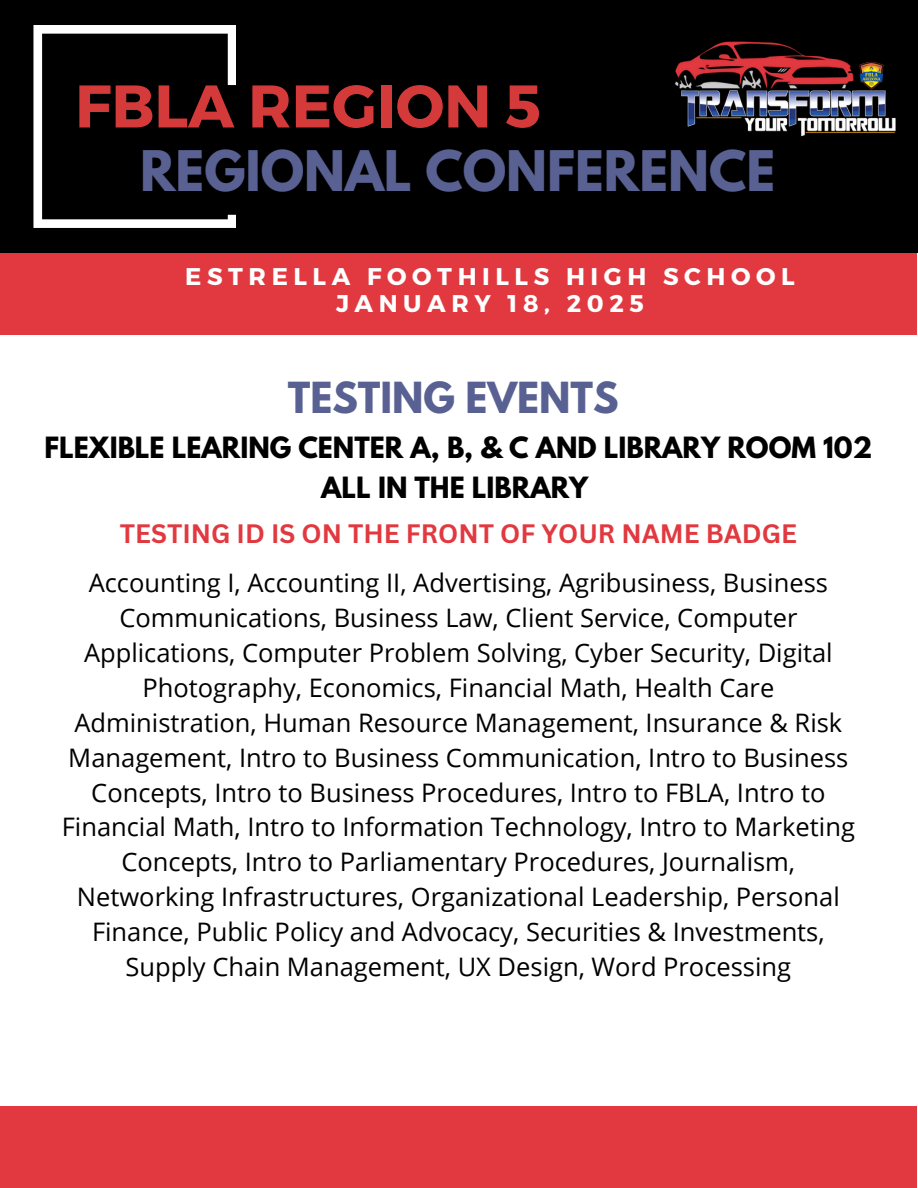
<style>
.page{position:relative;width:918px;height:1188px;background:#fff}
.page>*{position:absolute;margin:0;border:0;box-sizing:border-box;transform-origin:0 0}
.t1{font:700 60px "Montserrat";color:#d43a3a}
.t2{font:700 49.5px "League Spartan";color:#586192}
.t3{font:700 37.95px "League Spartan";color:#586192}
.t4{font:700 25.95px/40.5px "League Spartan";color:#000;text-align:center}
.t5{font:700 25.95px "Canva Sans";color:#e1393f}
.t6{font:25.5px/34.8px "Open Sans";color:#000;text-align:center}
.t7{font:700 24.15px/27px "Montserrat";letter-spacing:.23em;color:#fff;text-align:center}
</style>
<div class="page">
<div style="left:0;top:0;width:918px;height:253px;background:#000"></div>
<svg style="left:33px;top:25px;width:203px;height:203px"></svg>
<img style="left:674px;top:41px;width:222px;height:96px">
<div style="left:0;top:253px;width:917px;height:81px;background:#e1393f"></div>
<div style="left:0;top:1107px;width:917px;height:81px;background:#e1393f"></div>
<p class="t1" style="left:75px;top:67px;width:467px">FBLA REGION 5</p>
<h1 class="t2" style="left:140px;top:146px;width:637px">REGIONAL CONFERENCE</h1>
<p class="t7" style="left:185px;top:262px;width:611px">ESTRELLA FOOTHILLS HIGH SCHOOL<br>JANUARY 18, 2025</p>
<h2 class="t3" style="left:288px;top:378px;width:332px">TESTING EVENTS</h2>
<h2 class="t4" style="left:45px;top:430px;width:829px">FLEXIBLE LEARING CENTER A, B, &amp; C AND LIBRARY ROOM 102<br>ALL IN THE LIBRARY</h2>
<h2 class="t5" style="left:120px;top:515px;width:679px">TESTING ID IS ON THE FRONT OF YOUR NAME BADGE</h2>
<h3 class="t6" style="left:62px;top:565px;width:795px">Accounting I, Accounting II, Advertising, Agribusiness, Business Communications, Business Law, Client Service, Computer Applications, Computer Problem Solving, Cyber Security, Digital Photography, Economics, Financial Math, Health Care Administration, Human Resource Management, Insurance &amp; Risk Management, Intro to Business Communication, Intro to Business Concepts, Intro to Business Procedures, Intro to FBLA, Intro to Financial Math, Intro to Information Technology, Intro to Marketing Concepts, Intro to Parliamentary Procedures, Journalism, Networking Infrastructures, Organizational Leadership, Personal Finance, Public Policy and Advocacy, Securities &amp; Investments, Supply Chain Management, UX Design, Word Processing</h3>
</div>
